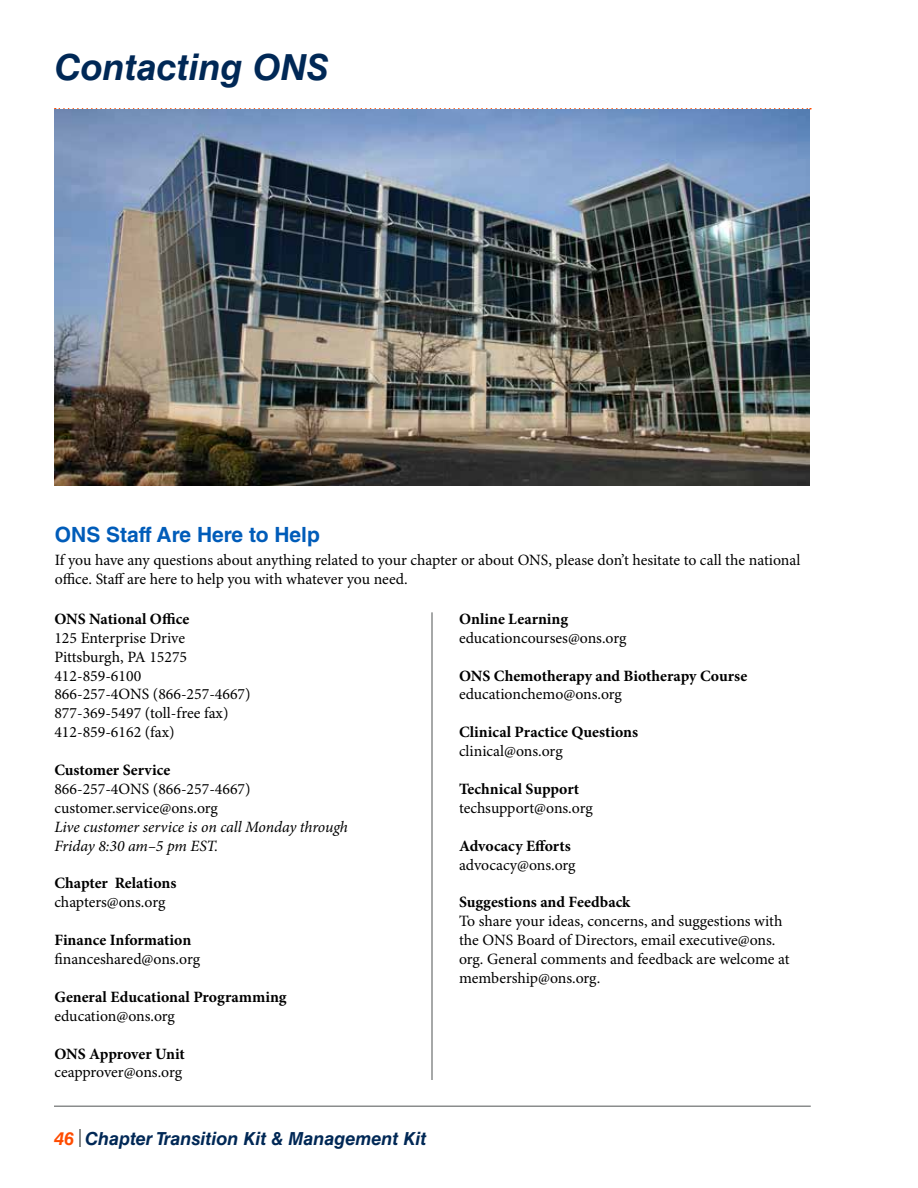
<style>
.page{position:relative;width:918px;height:1188px;background:#fff}
.page>*{position:absolute;margin:0;border:0;box-sizing:border-box;transform-origin:0 0}
.t1{font:italic 700 36px "Helvetica LT Std";color:#002856}
.t2{font:700 21px "Helvetica LT Std";color:#005cb9}
.t3{font:italic 700 18px "Helvetica LT Std";color:#002856}
.t4{font:15.75px/18.9px "Minion Pro";letter-spacing:-.005em;color:#000}
.t5{font:700 15.75px "Minion Pro";color:#000}
.t6{font:italic 15.75px/18.9px "Minion Pro";letter-spacing:-.005em;color:#000}
.s1{color:#ff4c00}
</style>
<div class="page">
<svg style="left:55px;top:108px;width:756px;height:2px"></svg>
<hr style="left:54px;top:1106px;width:757px;height:1px;background:#8a8c8c">
<svg style="left:79px;top:1129px;width:1px;height:18px"></svg>
<img style="left:55px;top:110px;width:755px;height:376px">
<hr style="left:431px;top:612px;width:2px;height:468px;background:#8a8c8c">
<h1 class="t1" style="left:55px;top:45px;width:275px">Contacting ONS</h1>
<h2 class="t2" style="left:55px;top:522px;width:267px">ONS Staff Are Here to Help</h2>
<p class="t4" style="left:55px;top:552px;width:747px">If you have any questions about anything related to your chapter or about ONS, please don’t hesitate to call the national office. Staff are here to help you with whatever you need.</p>
<p class="t5" style="left:54px;top:609px;width:136px">ONS National Office</p>
<p class="t4" style="left:54px;top:629px;width:198px">125 Enterprise Drive<br>Pittsburgh, PA 15275<br>412-859-6100<br>866-257-4ONS (866-257-4667)<br>877-369-5497 (toll-free fax)<br>412-859-6162 (fax)</p>
<p class="t5" style="left:54px;top:761px;width:118px">Customer Service</p>
<p class="t4" style="left:54px;top:780px;width:198px">866-257-4ONS (866-257-4667) customer.service@ons.org</p>
<p class="t6" style="left:54px;top:818px;width:295px">Live customer service is on call Monday through<br>Friday 8:30 am–5 pm EST.</p>
<p class="t5" style="left:54px;top:874px;width:123px">Chapter Relations</p>
<p class="t4" style="left:54px;top:893px;width:113px">chapters@ons.org</p>
<p class="t5" style="left:54px;top:931px;width:138px">Finance Information</p>
<p class="t4" style="left:54px;top:950px;width:147px">financeshared@ons.org</p>
<p class="t5" style="left:54px;top:987px;width:234px">General Educational Programming</p>
<p class="t4" style="left:54px;top:1007px;width:122px">education@ons.org</p>
<p class="t5" style="left:54px;top:1044px;width:132px">ONS Approver Unit</p>
<p class="t4" style="left:54px;top:1064px;width:129px">ceapprover@ons.org</p>
<p class="t3" style="left:54px;top:1128px;width:374px"><span class="s1">46</span> Chapter Transition Kit &amp; Management Kit</p>
<p class="t5" style="left:459px;top:609px;width:111px">Online Learning</p>
<p class="t4" style="left:459px;top:629px;width:169px">educationcourses@ons.org</p>
<p class="t5" style="left:459px;top:666px;width:290px">ONS Chemotherapy and Biotherapy Course</p>
<p class="t4" style="left:459px;top:686px;width:165px">educationchemo@ons.org</p>
<p class="t5" style="left:459px;top:723px;width:181px">Clinical Practice Questions</p>
<p class="t4" style="left:459px;top:742px;width:105px">clinical@ons.org</p>
<p class="t5" style="left:459px;top:779px;width:122px">Technical Support</p>
<p class="t4" style="left:459px;top:799px;width:135px">techsupport@ons.org</p>
<p class="t5" style="left:459px;top:836px;width:113px">Advocacy Efforts</p>
<p class="t4" style="left:459px;top:856px;width:118px">advocacy@ons.org</p>
<p class="t5" style="left:459px;top:893px;width:173px">Suggestions and Feedback</p>
<p class="t4" style="left:459px;top:912px;width:332px">To share your ideas, concerns, and suggestions with the ONS Board of Directors, email executive@ons. org. General comments and feedback are welcome at membership@ons.org.</p>
</div>
